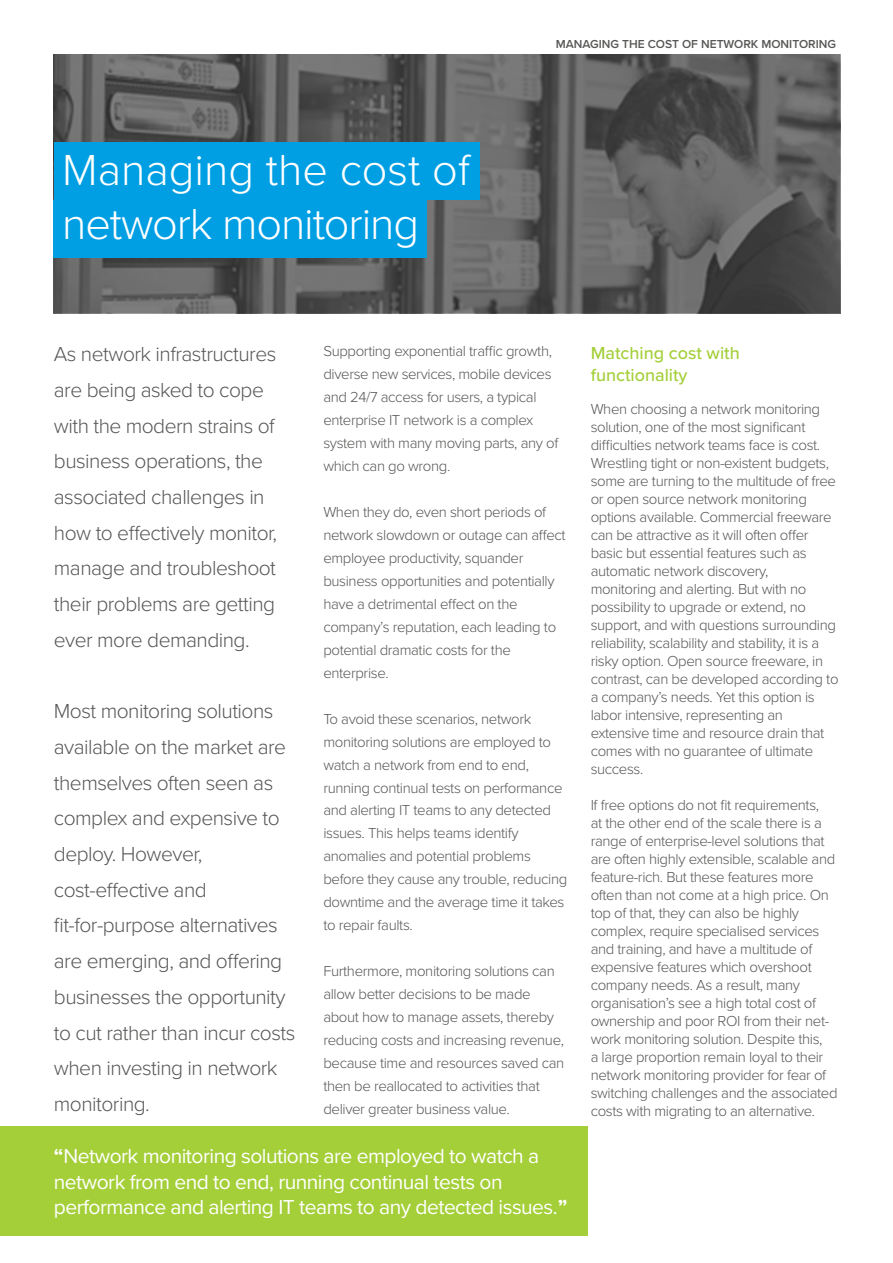
<style>
.page{position:relative;width:893px;height:1263px;background:#fff}
.page>*{position:absolute;margin:0;border:0;box-sizing:border-box;transform-origin:0 0}
.t1{font:300 45px/54px "Proxima Nova";letter-spacing:-.025em;color:#fff}
.t2{font:300 21px/35.7px "Proxima Nova";letter-spacing:-.025em;color:#575756}
.t3{font:21px/25.2px "Proxima Nova";letter-spacing:-.025em;color:#fff}
.t4{font:500 18px/21.6px "Proxima Nova";color:#a4cf39}
.t5{font:300 15px/18px "Proxima Nova";letter-spacing:-.025em;color:#575756}
.t6{font:600 12px "Proxima Nova";color:#575756}
.s1{font-weight:700}
</style>
<div class="page">
<svg style="left:53px;top:55px;width:787px;height:258px;background:#5d5d5d"></svg>
<div style="left:0;top:1126px;width:587px;height:109px;background:#a4cf39"></div>
<div style="left:54px;top:142px;width:426px;height:58px;background:#009fe3"></div>
<div style="left:54px;top:200px;width:373px;height:58px;background:#009fe3"></div>
<h1 class="t1" style="left:62px;top:144px;width:409px">Managing the cost of network monitoring</h1>
<p class="t6" style="left:556px;top:37px;width:282px">MANAGING THE COST OF NETWORK MONITORING</p>
<h2 class="t2" style="left:54px;top:337px;width:225px">As network infrastructures are being asked to cope with the modern strains of business operations, the associated challenges in how to effectively monitor, manage and troubleshoot their problems are getting ever more demanding.</h2>
<p class="t2" style="left:54px;top:694px;width:243px">Most monitoring solutions available on the market are themselves often seen as complex and expensive to deploy. However, cost-effective and fit-for-purpose alternatives are emerging, and offering businesses the opportunity to cut rather than incur costs when investing in network monitoring.</p>
<p class="t5" style="left:323px;top:340px;width:237px;line-height:23px">Supporting exponential traffic growth, diverse new services, mobile devices and 24/7 access for users, a typical enterprise IT network is a complex system with many moving parts, any of which can go wrong.</p>
<p class="t5" style="left:323px;top:501px;width:244px;line-height:23px">When they do, even short periods of network slowdown or outage can affect employee productivity, squander business opportunities and potentially have a detrimental effect on the company’s reputation, each leading to potential dramatic costs for the enterprise.</p>
<p class="t5" style="left:323px;top:707px;width:246px;line-height:23px">To avoid these scenarios, network monitoring solutions are employed to watch a network from end to end, running continual tests on performance and alerting IT teams to any detected issues. This helps teams identify anomalies and potential problems before they cause any trouble, reducing downtime and the average time it takes to repair faults.</p>
<p class="t5" style="left:323px;top:960px;width:242px;line-height:23px">Furthermore, monitoring solutions can allow better decisions to be made about how to manage assets, thereby reducing costs and increasing revenue, because time and resources saved can then be reallocated to activities that deliver greater business value.</p>
<h2 class="t3" style="left:54px;top:1144px;width:515px"><span class="s1">“</span>Network monitoring solutions are employed to watch a network from end to end, running continual tests on performance and alerting IT teams to any detected issues.<span class="s1">”</span></h2>
<p class="t4" style="left:591px;top:343px;width:151px">Matching cost with functionality</p>
<p class="t5" style="left:591px;top:400px;width:249px">When choosing a network monitoring solution, one of the most significant difficulties network teams face is cost.<br>Wrestling tight or non-existent budgets, some are turning to the multitude of free or open source network monitoring options available. Commercial freeware can be attractive as it will often offer basic but essential features such as automatic network discovery,<br>monitoring and alerting. But with no possibility to upgrade or extend, no support, and with questions surrounding reliability, scalability and stability, it is a risky option. Open source freeware, in contrast, can be developed according to a company’s needs. Yet this option is labor intensive, representing an extensive time and resource drain that comes with no guarantee of ultimate success.</p>
<p class="t5" style="left:591px;top:796px;width:248px">If free options do not fit requirements,<br>at the other end of the scale there is a range of enterprise-level solutions that are often highly extensible, scalable and feature-rich. But these features more often than not come at a high price. On top of that, they can also be highly complex, require specialised services and training, and have a multitude of expensive features which overshoot company needs. As a result, many organisation’s see a high total cost of ownership and poor ROI from their net&shy;work monitoring solution. Despite this,<br>a large proportion remain loyal to their network monitoring provider for fear of switching challenges and the associated costs with migrating to an alternative.</p>
</div>
